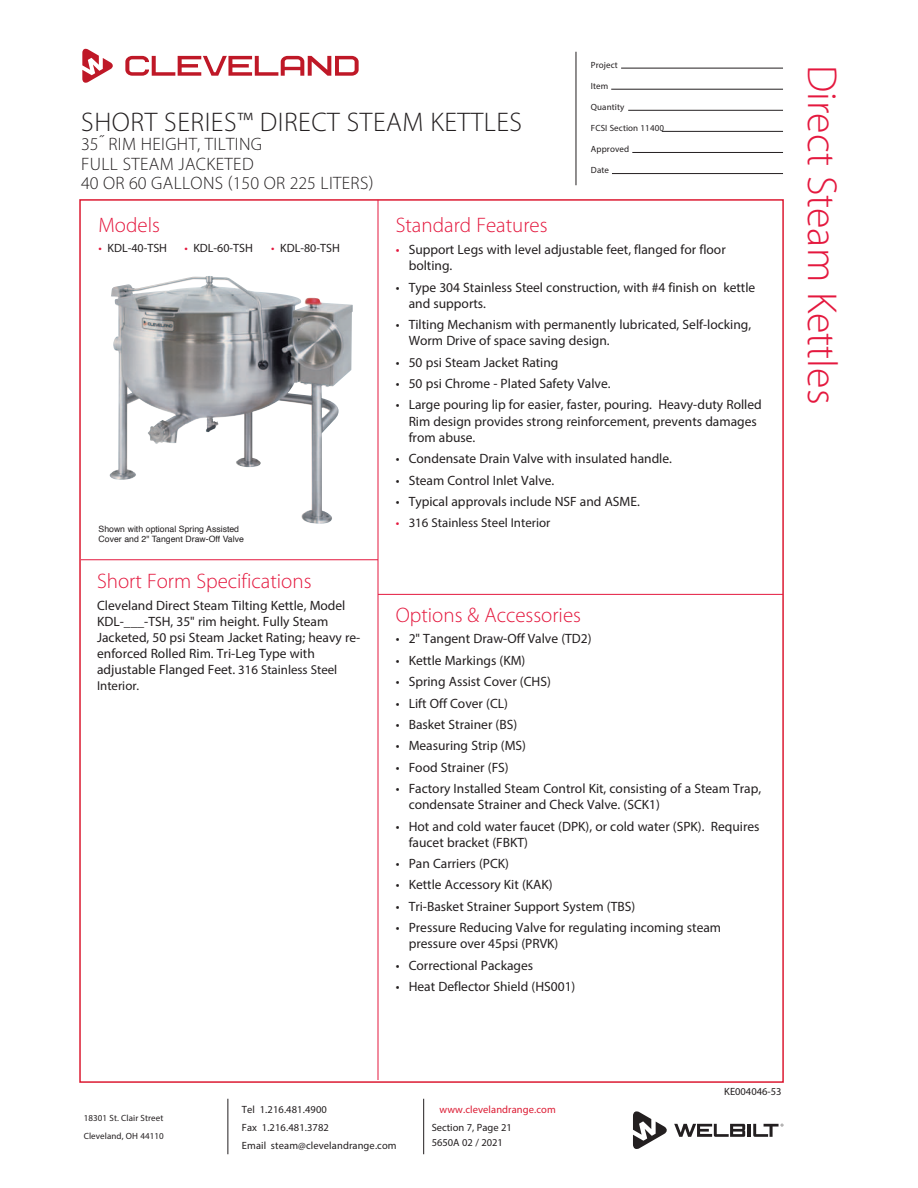
<style>
.page{position:relative;width:918px;height:1188px;background:#fff}
.page>*{position:absolute;margin:0;border:0;box-sizing:border-box;transform-origin:0 0}
.t1{font:300 42px "Myriad Pro";color:#e4183e}
.t2{font:300 27px "Myriad Pro";letter-spacing:.02em;color:#231f20}
.t3{font:300 21px "Myriad Pro";color:#e4183e}
.t4{font:300 18px "Myriad Pro";letter-spacing:.02em;color:#231f20}
.t5{font:13.5px/16.2px "Myriad Pro";color:#231f20}
.t6{font:12.9px "Myriad Pro";color:#231f20}
.t7{font:12px "Myriad Pro";color:#231f20}
.t8{font:10.5px/18px "Myriad Pro";letter-spacing:.01em;color:#231f20}
.t9{font:10.5px "Myriad Pro";letter-spacing:.01em;color:#dc1a32}
.t10{font:9px/18px "Myriad Pro";letter-spacing:.01em;color:#231f20}
.t11{font:8.7px/10.5px "Helvetica";color:#231f20}
.s1{color:#e4183e}
.s2{font-size:12.9px}
.s3{font-size:12.75px;color:#e4183e}
</style>
<div class="page">
<hr style="left:576px;top:52px;width:1px;height:133px;background:#231f20">
<svg style="left:674px;top:1124px;width:109px;height:13px"></svg>
<svg style="left:633px;top:1111px;width:34px;height:38px"></svg>
<hr style="left:228px;top:1099px;width:1px;height:55px;background:#231f20">
<hr style="left:423px;top:1099px;width:1px;height:55px;background:#231f20">
<svg style="left:82px;top:49px;width:31px;height:34px"></svg>
<svg style="left:125px;top:56px;width:234px;height:20px"></svg>
<hr style="left:621px;top:68px;width:162px;height:1px;background:#231f20">
<hr style="left:611px;top:89px;width:172px;height:1px;background:#231f20">
<hr style="left:628px;top:110px;width:155px;height:1px;background:#231f20">
<hr style="left:662px;top:131px;width:121px;height:1px;background:#231f20">
<hr style="left:632px;top:152px;width:151px;height:1px;background:#231f20">
<hr style="left:612px;top:173px;width:171px;height:1px;background:#231f20">
<hr style="left:378px;top:200px;width:1px;height:880px;background:#e4183e">
<hr style="left:81px;top:559px;width:297px;height:1px;background:#e4183e">
<hr style="left:378px;top:594px;width:405px;height:1px;background:#e4183e">
<img style="left:109px;top:276px;width:244px;height:248px">
<p class="t2" style="left:81px;top:106px;width:442px">SHORT SERIES™ DIRECT STEAM KETTLES</p>
<p class="t4" style="left:81px;top:133px;width:183px">35˝ RIM HEIGHT, TILTING</p>
<p class="t4" style="left:81px;top:153px;width:174px">FULL STEAM JACKETED</p>
<p class="t4" style="left:81px;top:172px;width:294px">40 OR 60 GALLONS (150 OR 225 LITERS)</p>
<p class="t10" style="left:591px;top:57px;width:28px">Project</p>
<p class="t10" style="left:591px;top:78px;width:19px">Item</p>
<p class="t10" style="left:591px;top:99px;width:35px">Quantity</p>
<p class="t10" style="left:591px;top:120px;width:75px">FCSI Section 11400</p>
<p class="t10" style="left:591px;top:141px;width:40px">Approved</p>
<p class="t10" style="left:591px;top:162px;width:20px">Date</p>
<p class="t3" style="left:99px;top:212px;width:63px">Models</p>
<p class="t7" style="left:99px;top:244px;width:70px"><span class="s1">•</span> KDL-40-TSH</p>
<p class="t7" style="left:184px;top:244px;width:70px"><span class="s1">•</span> KDL-60-TSH</p>
<p class="t7" style="left:271px;top:244px;width:70px"><span class="s1">•</span> KDL-80-TSH</p>
<p class="t11" style="left:99px;top:524px;width:147px">Shown with optional Spring Assisted<br>Cover and 2" Tangent Draw-Off Valve</p>
<p class="t3" style="left:97px;top:568px;width:216px">Short Form Specifications</p>
<p class="t5" style="left:97px;top:598px;width:265px">Cleveland Direct Steam Tilting Kettle, Model KDL-___-TSH, 35" rim height. Fully Steam Jacketed, 50 psi Steam Jacket Rating; heavy re&shy;enforced Rolled Rim. Tri-Leg Type with adjustable Flanged Feet. <span class="s2">316 Stainless Steel</span></p>
<p class="t6" style="left:97px;top:681px;width:44px">Interior.</p>
<p class="t3" style="left:396px;top:213px;width:153px">Standard Features</p>
<p class="t5" style="left:409px;top:243px;width:319px;text-indent:-13px"><span class="s1">•</span> Support Legs with level adjustable feet, flanged for floor bolting.</p>
<p class="t5" style="left:409px;top:280px;width:348px;text-indent:-13px">• Type 304 Stainless Steel construction, with #4 finish on kettle and supports.</p>
<p class="t5" style="left:409px;top:318px;width:344px;text-indent:-13px">• Tilting Mechanism with permanently lubricated, Self-locking,<br>Worm Drive of space saving design.</p>
<p class="t5" style="left:396px;top:355px;width:164px">• 50 psi Steam Jacket Rating</p>
<p class="t5" style="left:396px;top:377px;width:216px">• 50 psi Chrome - Plated Safety Valve.</p>
<p class="t5" style="left:409px;top:398px;width:355px;text-indent:-13px">• Large pouring lip for easier, faster, pouring. Heavy-duty Rolled<br>Rim design provides strong reinforcement, prevents damages from abuse.</p>
<p class="t5" style="left:396px;top:452px;width:278px">• Condensate Drain Valve with insulated handle.</p>
<p class="t5" style="left:396px;top:473px;width:160px">• Steam Control Inlet Valve.</p>
<p class="t5" style="left:396px;top:494px;width:246px">• Typical approvals include NSF and ASME.</p>
<p class="t6" style="left:396px;top:518px;width:156px"><span class="s3">•</span> 316 Stainless Steel Interior</p>
<p class="t3" style="left:396px;top:602px;width:187px">Options &amp; Accessories</p>
<p class="t5" style="left:396px;top:632px;width:197px">• 2" Tangent Draw-Off Valve (TD2)</p>
<p class="t5" style="left:396px;top:653px;width:131px">• Kettle Markings (KM)</p>
<p class="t5" style="left:396px;top:675px;width:157px">• Spring Assist Cover (CHS)</p>
<p class="t5" style="left:396px;top:696px;width:114px">• Lift Off Cover (CL)</p>
<p class="t5" style="left:396px;top:717px;width:123px">• Basket Strainer (BS)</p>
<p class="t5" style="left:396px;top:739px;width:132px">• Measuring Strip (MS)</p>
<p class="t5" style="left:396px;top:760px;width:115px">• Food Strainer (FS)</p>
<p class="t5" style="left:409px;top:782px;width:354px;text-indent:-13px">• Factory Installed Steam Control Kit, consisting of a Steam Trap, condensate Strainer and Check Valve. (SCK1)</p>
<p class="t5" style="left:409px;top:819px;width:352px;text-indent:-13px">• Hot and cold water faucet (DPK), or cold water (SPK). Requires faucet bracket (FBKT)</p>
<p class="t5" style="left:396px;top:857px;width:115px">• Pan Carriers (PCK)</p>
<p class="t5" style="left:396px;top:878px;width:158px">• Kettle Accessory Kit (KAK)</p>
<p class="t5" style="left:396px;top:899px;width:241px">• Tri-Basket Strainer Support System (TBS)</p>
<p class="t5" style="left:409px;top:921px;width:314px;text-indent:-13px">• Pressure Reducing Valve for regulating incoming steam pressure over 45psi (PRVK)</p>
<p class="t5" style="left:396px;top:958px;width:139px">• Correctional Packages</p>
<p class="t5" style="left:396px;top:980px;width:181px">• Heat Deflector Shield (HS001)</p>
<p class="t1" style="left:847px;top:65px;width:341px;rotate:90deg">Direct Steam Kettles</p>
<p class="t10" style="left:84px;top:1110px;width:82px">18301 St. Clair Street<br>Cleveland, OH 44110</p>
<p class="t8" style="left:242px;top:1101px;width:156px">Tel 1.216.481.4900<br>Fax 1.216.481.3782<br>Email steam@clevelandrange.com</p>
<p class="t9" style="left:440px;top:1105px;width:118px">www.clevelandrange.com</p>
<p class="t8" style="left:432px;top:1119px;width:82px">Section 7, Page 21</p>
<p class="t8" style="left:432px;top:1134px;width:73px">5650A 02 / 2021</p>
<p class="t8" style="left:724px;top:1084px;width:59px">KE004046-53</p>
</div>
